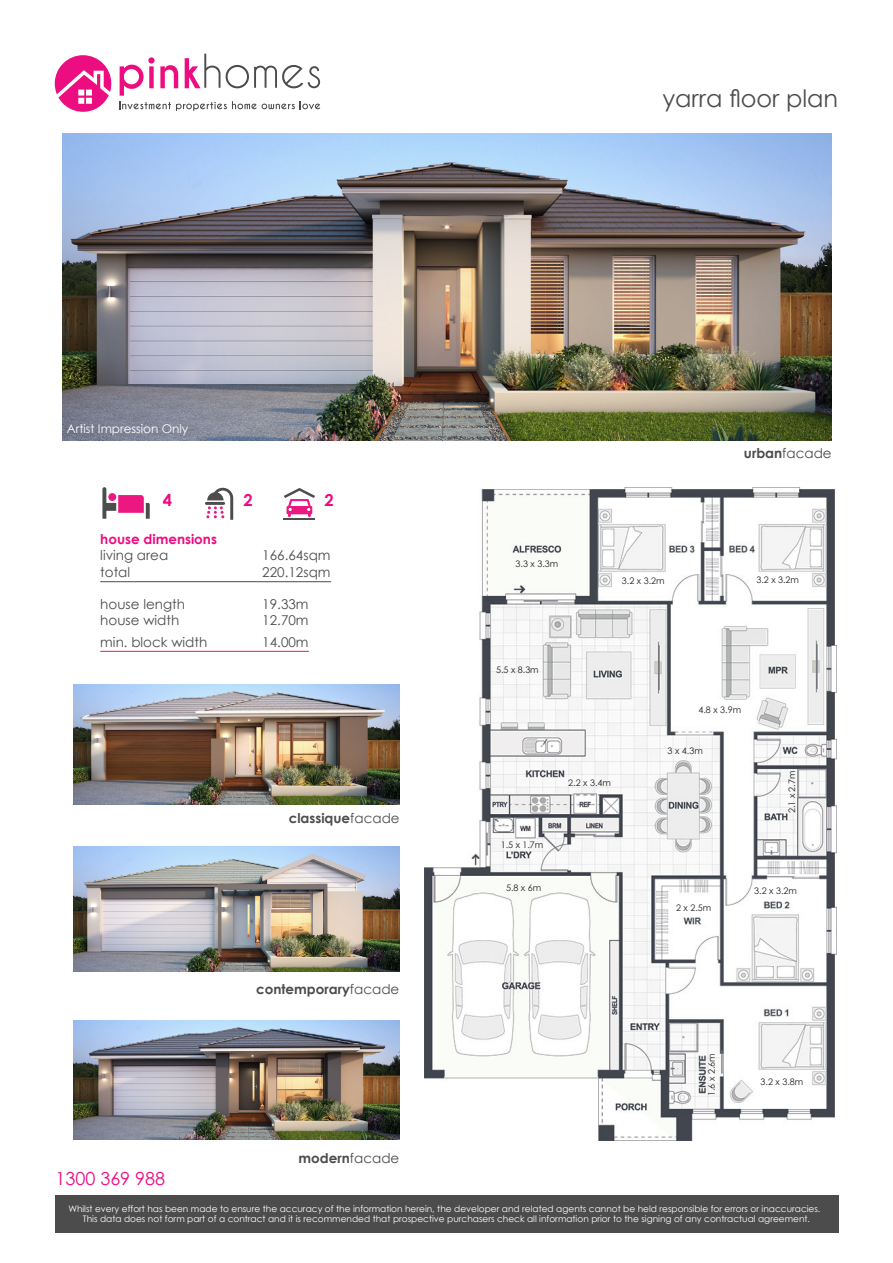
<style>
.page{position:relative;width:893px;height:1263px;background:#fff}
.page>*{position:absolute;margin:0;border:0;box-sizing:border-box;transform-origin:0 0}
.t1{font:24px "Century Gothic";color:#4d4c4c}
.t2{font:18px "Century Gothic";color:#ed0c81}
.t3{font:700 16.5px "Century Gothic";color:#ed0c81}
.t4{font:13.5px "Century Gothic";color:#4d4c4c}
.t5{font:700 13.5px "Century Gothic";color:#4d4c4c}
.t6{font:700 13.5px "Century Gothic";color:#ed0c81}
.t7{font:12px "Century Gothic";color:#fff}
.t8{font:9px "Century Gothic";color:#fff}
.t9{font:9px "Century Gothic";color:#231f20}
.s1{font-weight:400}
.s2{font-weight:700}
</style>
<div class="page">
<svg style="left:119px;top:54px;width:201px;height:57px"></svg>
<svg style="left:55px;top:55px;width:56px;height:57px"></svg>
<hr style="left:205px;top:502px;width:20px;height:3px;background:#4d4d4d">
<svg style="left:206px;top:488px;width:27px;height:32px"></svg>
<hr style="left:284px;top:518px;width:31px;height:2px;background:#4e4d4d">
<svg style="left:284px;top:488px;width:31px;height:29px"></svg>
<svg style="left:102px;top:487px;width:48px;height:32px"></svg>
<div style="left:108px;top:493px;width:8px;height:8px;background:#ed1781;border-radius:50%"></div>
<hr style="left:100px;top:581px;width:231px;height:1px;background:#4d4c4c">
<hr style="left:100px;top:651px;width:209px;height:1px;background:#ed0c81">
<img style="left:73px;top:1020px;width:326px;height:120px">
<img style="left:424px;top:488px;width:412px;height:652px">
<div style="left:55px;top:1195px;width:783px;height:37px;background:#4d4c4c"></div>
<img style="left:73px;top:684px;width:326px;height:120px">
<img style="left:73px;top:847px;width:326px;height:125px">
<img style="left:62px;top:134px;width:770px;height:307px">
<p class="t1" style="left:662px;top:82px;width:177px">yarra floor plan</p>
<p class="t7" style="left:67px;top:420px;width:123px">Artist Impression Only</p>
<p class="t3" style="left:163px;top:487px;width:11px">4</p>
<p class="t3" style="left:243px;top:487px;width:11px">2</p>
<p class="t3" style="left:325px;top:487px;width:11px">2</p>
<p class="t6" style="left:100px;top:529px;width:118px">house dimensions</p>
<p class="t4" style="left:100px;top:546px;width:69px">living area</p>
<p class="t4" style="left:262px;top:546px;width:70px">166.64sqm</p>
<p class="t4" style="left:100px;top:562px;width:31px">total</p>
<p class="t4" style="left:262px;top:562px;width:70px">220.12sqm</p>
<p class="t4" style="left:100px;top:595px;width:86px">house length</p>
<p class="t4" style="left:262px;top:595px;width:48px">19.33m</p>
<p class="t4" style="left:100px;top:611px;width:81px">house width</p>
<p class="t4" style="left:262px;top:611px;width:48px">12.70m</p>
<p class="t4" style="left:100px;top:632px;width:109px">min. block width</p>
<p class="t4" style="left:262px;top:632px;width:48px">14.00m</p>
<p class="t5" style="left:289px;top:808px;width:112px">classique<span class="s1">facade</span></p>
<p class="t5" style="left:256px;top:979px;width:145px">contemporary<span class="s1">facade</span></p>
<p class="t2" style="left:56px;top:1165px;width:111px">1300 369 988</p>
<p class="t5" style="left:299px;top:1148px;width:102px">modern<span class="s1">facade</span></p>
<p class="t4" style="left:744px;top:444px;width:89px"><span class="s2">urban</span>facade</p>
<p class="t9" style="left:516px;top:557px;width:44px">3.3 x 3.3m</p>
<p class="t9" style="left:622px;top:574px;width:44px">3.2 x 3.2m</p>
<p class="t9" style="left:756px;top:573px;width:44px">3.2 x 3.2m</p>
<p class="t9" style="left:496px;top:663px;width:44px">5.5 x 8.3m</p>
<p class="t9" style="left:501px;top:838px;width:44px">1.5 x 1.7m</p>
<p class="t9" style="left:506px;top:882px;width:37px">5.8 x 6m</p>
<p class="t9" style="left:568px;top:776px;width:44px">2.2 x 3.4m</p>
<p class="t9" style="left:698px;top:703px;width:44px">4.8 x 3.9m</p>
<p class="t9" style="left:668px;top:744px;width:37px">3 x 4.3m</p>
<p class="t9" style="left:785px;top:813px;width:44px;rotate:-90deg">2.1 x 2.7m</p>
<p class="t9" style="left:676px;top:902px;width:37px">2 x 2.5m</p>
<p class="t9" style="left:754px;top:885px;width:44px">3.2 x 3.2m</p>
<p class="t9" style="left:705px;top:1096px;width:44px;rotate:-90deg">1.6 x 2.6m</p>
<p class="t9" style="left:761px;top:1075px;width:44px">3.2 x 3.8m</p>
<p class="t8" style="left:68px;top:1202px;width:754px">Whilst every effort has been made to ensure the accuracy of the information herein, the developer and related agents cannot be held responsible for errors or inaccuracies.</p>
<p class="t8" style="left:83px;top:1213px;width:729px">This data does not form part of a contract and it is recommended that prospective purchasers check all information prior to the signing of any contractual agreement.</p>
</div>
